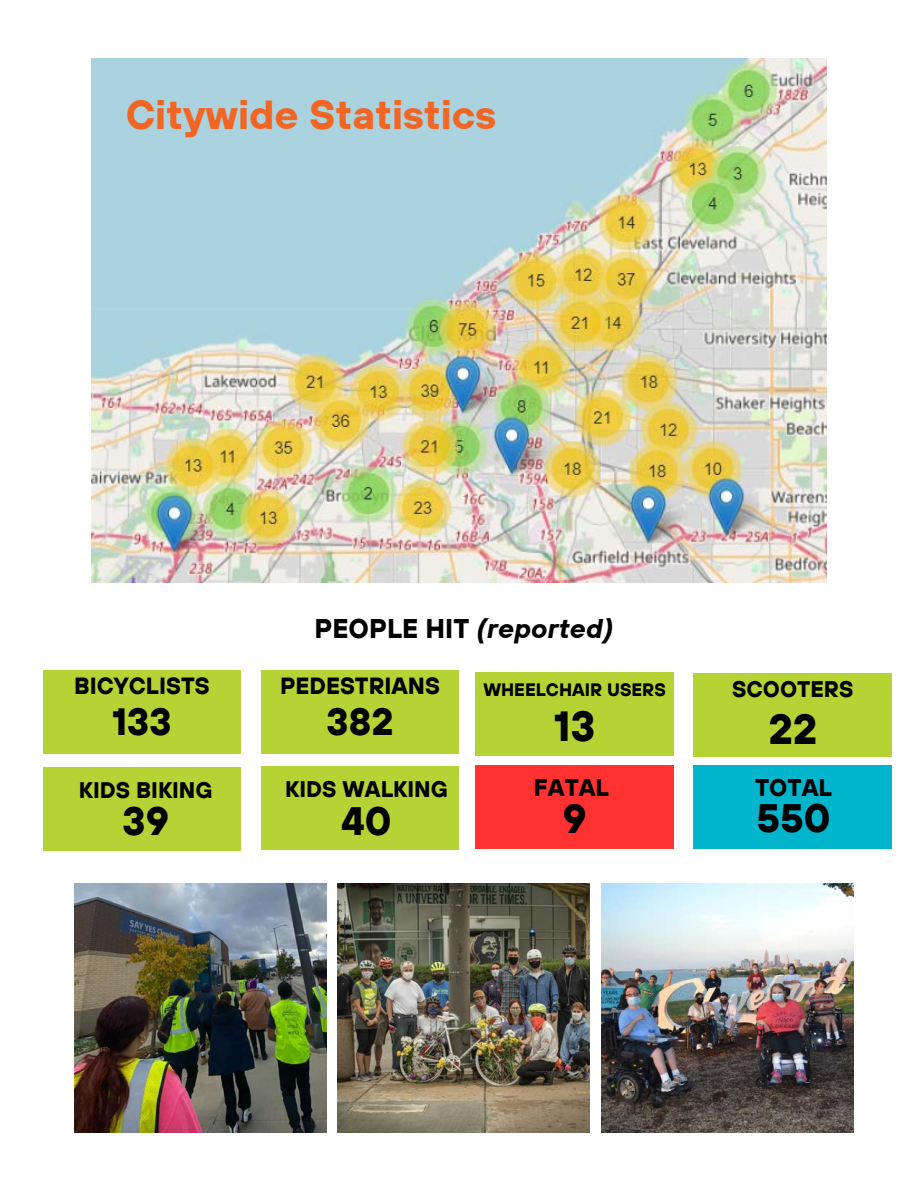
<style>
.page{position:relative;width:918px;height:1188px;background:#fff}
.page>*{position:absolute;margin:0;border:0;box-sizing:border-box;transform-origin:0 0}
.t1{font:700 42px "TT Hoves";color:#000}
.t2{font:700 40.5px "TT Hoves";color:#f26522}
.t3{font:700 40.5px "TT Hoves";color:#000}
.t4{font:700 39.6px "TT Hoves";color:#000}
.t5{font:700 37.95px "TT Hoves";color:#000}
.t6{font:italic 700 27px "TT Hoves";color:#000}
.t7{font:700 24px "TT Hoves";color:#000}
.t8{font:700 23.4px "TT Hoves";color:#000}
.t9{font:700 22.5px "TT Hoves";color:#000}
.t10{font:700 18px "TT Hoves";color:#000}
.s1{font-style:normal}
</style>
<div class="page">
<img style="left:338px;top:884px;width:252px;height:248px">
<img style="left:75px;top:884px;width:252px;height:248px">
<img style="left:601px;top:884px;width:252px;height:248px">
<img style="left:92px;top:58px;width:734px;height:524px">
<div style="left:43px;top:670px;width:198px;height:84px;background:#b5d334"></div>
<div style="left:476px;top:765px;width:198px;height:84px;background:#ff3131"></div>
<div style="left:694px;top:765px;width:198px;height:84px;background:#00b5cc"></div>
<div style="left:261px;top:670px;width:198px;height:84px;background:#b5d334"></div>
<div style="left:476px;top:672px;width:198px;height:84px;background:#b5d334"></div>
<div style="left:694px;top:674px;width:198px;height:83px;background:#b5d334"></div>
<div style="left:261px;top:766px;width:198px;height:84px;background:#b5d334"></div>
<div style="left:43px;top:767px;width:198px;height:84px;background:#b5d334"></div>
<h1 class="t2" style="left:126px;top:89px;width:372px">Citywide Statistics</h1>
<h2 class="t8" style="left:74px;top:670px;width:137px">BICYCLISTS</h2>
<h2 class="t5" style="left:112px;top:697px;width:61px">133</h2>
<h3 class="t9" style="left:79px;top:775px;width:135px">KIDS BIKING</h3>
<h3 class="t4" style="left:122px;top:796px;width:48px">39</h3>
<h3 class="t6" style="left:315px;top:611px;width:300px"><span class="s1">PEOPLE HIT</span> (reported)</h3>
<h3 class="t8" style="left:280px;top:670px;width:162px">PEDESTRIANS</h3>
<h3 class="t5" style="left:327px;top:697px;width:68px">382</h3>
<h3 class="t9" style="left:285px;top:775px;width:164px">KIDS WALKING</h3>
<h3 class="t4" style="left:342px;top:795px;width:51px">40</h3>
<p class="t10" style="left:483px;top:678px;width:184px">WHEELCHAIR USERS</p>
<p class="t1" style="left:554px;top:699px;width:43px">13</p>
<h3 class="t7" style="left:534px;top:772px;width:77px">FATAL</h3>
<h3 class="t3" style="left:563px;top:793px;width:25px">9</h3>
<h3 class="t9" style="left:732px;top:675px;width:123px">SCOOTERS</h3>
<h3 class="t1" style="left:769px;top:702px;width:50px">22</h3>
<h3 class="t7" style="left:755px;top:772px;width:78px">TOTAL</h3>
<h3 class="t4" style="left:757px;top:793px;width:75px">550</h3>
</div>
